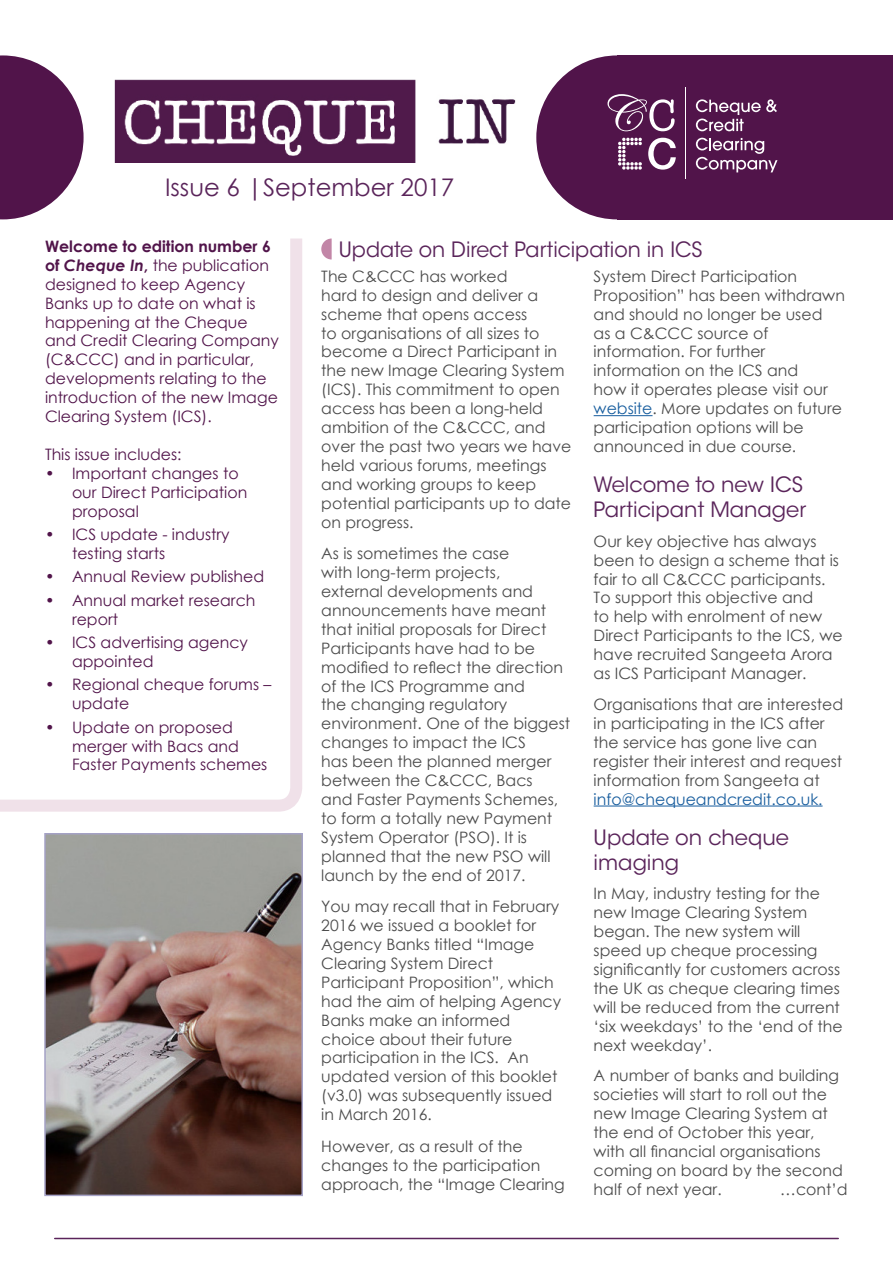
<style>
.page{position:relative;width:893px;height:1263px;background:#fff}
.page>*{position:absolute;margin:0;border:0;box-sizing:border-box;transform-origin:0 0}
.t1{font:24.3px "Century Gothic";color:#5a245a}
.New_Subheader2{font:21px/25.2px "ITC Avant Garde Std";color:#5a245a}
.body1{font:15.75px/18.9px "Century Gothic";color:#4b4b4b}
.t2{font:15.75px/18.9px "Century Gothic";color:#51144a}
.s1{font-weight:700}
.s2{font-weight:700;font-style:italic}
.s3{color:#175d9e}
</style>
<div class="page">
<hr style="left:55px;top:1238px;width:783px;height:1px;background:#5a245a">
<svg style="left:321px;top:238px;width:11px;height:21px"></svg>
<svg style="left:0;top:238px;width:302px;height:574px"></svg>
<img style="left:114px;top:79px;width:402px;height:84px">
<div style="left:536px;top:55px;width:162px;height:164px;background:#51144a;border-radius:50%"></div>
<div style="left:617px;top:55px;width:276px;height:165px;background:#51144a"></div>
<svg style="left:696px;top:99px;width:81px;height:32px"></svg>
<svg style="left:696px;top:138px;width:81px;height:34px"></svg>
<hr style="left:685px;top:88px;width:1px;height:91px;background:#fff">
<svg style="left:648px;top:138px;width:28px;height:32px"></svg>
<svg style="left:618px;top:138px;width:24px;height:32px"></svg>
<svg style="left:607px;top:94px;width:68px;height:37px"></svg>
<svg style="left:0;top:55px;width:84px;height:164px"></svg>
<img style="left:47px;top:836px;width:253px;height:357px">
<div style="left:44px;top:833px;width:259px;height:363px;border:2px solid #a5a2c6"></div>
<hr style="left:594px;top:415px;width:59px;height:1px;background:#175d9e">
<hr style="left:594px;top:805px;width:229px;height:1px;background:#175d9e">
<p class="t1" style="left:165px;top:170px;width:291px">Issue 6 |September 2017</p>
<p class="t2" style="left:45px;top:237px;width:235px"><span class="s1">Welcome to edition number 6 of</span> <span class="s2">Cheque In</span><span class="s1">,</span> the publication designed to keep Agency<br>Banks up to date on what is happening at the Cheque and Credit Clearing Company (C&amp;CCC) and in particular, developments relating to the introduction of the new Image<br>Clearing System (ICS).</p>
<p class="t2" style="left:45px;top:444px;width:138px">This issue includes:</p>
<p class="t2" style="left:72px;top:463px;width:177px;text-indent:-27px">• Important changes to our Direct Participation proposal</p>
<p class="t2" style="left:72px;top:525px;width:159px;text-indent:-27px">• ICS update - industry testing starts</p>
<p class="t2" style="left:45px;top:567px;width:221px">• Annual Review published</p>
<p class="t2" style="left:72px;top:590px;width:185px;text-indent:-27px">• Annual market research report</p>
<p class="t2" style="left:72px;top:633px;width:177px;text-indent:-27px">• ICS advertising agency appointed</p>
<p class="t2" style="left:72px;top:675px;width:201px;text-indent:-27px">• Regional cheque forums – update</p>
<p class="t2" style="left:72px;top:717px;width:197px;text-indent:-27px">• Update on proposed merger with Bacs and<br>Faster Payments schemes</p>
<p class="New_Subheader2" style="left:339px;top:237px;width:365px">Update on Direct Participation in ICS</p>
<p class="body1" style="left:321px;top:266px;width:252px">The C&amp;CCC has worked<br>hard to design and deliver a scheme that opens access<br>to organisations of all sizes to become a Direct Participant in the new Image Clearing System (ICS). This commitment to open access has been a long-held ambition of the C&amp;CCC, and over the past two years we have held various forums, meetings and working groups to keep potential participants up to date on progress.</p>
<p class="body1" style="left:321px;top:544px;width:250px">As is sometimes the case<br>with long-term projects,<br>external developments and announcements have meant that initial proposals for Direct<br>Participants have had to be modified to reflect the direction of the ICS Programme and<br>the changing regulatory environment. One of the biggest changes to impact the ICS<br>has been the planned merger between the C&amp;CCC, Bacs<br>and Faster Payments Schemes, to form a totally new Payment<br>System Operator (PSO). It is planned that the new PSO will launch by the end of 2017.</p>
<p class="body1" style="left:321px;top:897px;width:241px">You may recall that in February<br>2016 we issued a booklet for<br>Agency Banks titled “Image<br>Clearing System Direct<br>Participant Proposition”, which had the aim of helping Agency<br>Banks make an informed choice about their future participation in the ICS. An updated version of this booklet (v3.0) was subsequently issued in March 2016.</p>
<p class="body1" style="left:321px;top:1136px;width:245px">However, as a result of the changes to the participation approach, the “Image Clearing</p>
<p class="body1" style="left:594px;top:266px;width:253px">System Direct Participation<br>Proposition” has been withdrawn and should no longer be used<br>as a C&amp;CCC source of information. For further information on the ICS and<br>how it operates please visit our <span class="s3">website</span>. More updates on future participation options will be announced in due course.</p>
<p class="New_Subheader2" style="left:594px;top:472px;width:214px">Welcome to new ICS<br>Participant Manager</p>
<p class="body1" style="left:594px;top:531px;width:251px">Our key objective has always been to design a scheme that is fair to all C&amp;CCC participants.<br>To support this objective and<br>to help with enrolment of new<br>Direct Participants to the ICS, we have recruited Sangeeta Arora as ICS Participant Manager.</p>
<p class="body1" style="left:594px;top:695px;width:251px">Organisations that are interested in participating in the ICS after the service has gone live can register their interest and request information from Sangeeta at <span class="s3">info@chequeandcredit.co.uk.</span></p>
<p class="New_Subheader2" style="left:594px;top:825px;width:197px">Update on cheque imaging</p>
<p class="body1" style="left:594px;top:884px;width:251px">In May, industry testing for the new Image Clearing System began. The new system will speed up cheque processing significantly for customers across the UK as cheque clearing times will be reduced from the current ‘six weekdays’ to the ‘end of the next weekday’.</p>
<p class="body1" style="left:594px;top:1066px;width:251px">A number of banks and building societies will start to roll out the new Image Clearing System at the end of October this year, with all financial organisations coming on board by the second half of next year.</p>
<p class="body1" style="left:780px;top:1180px;width:69px">…cont’d</p>
</div>
